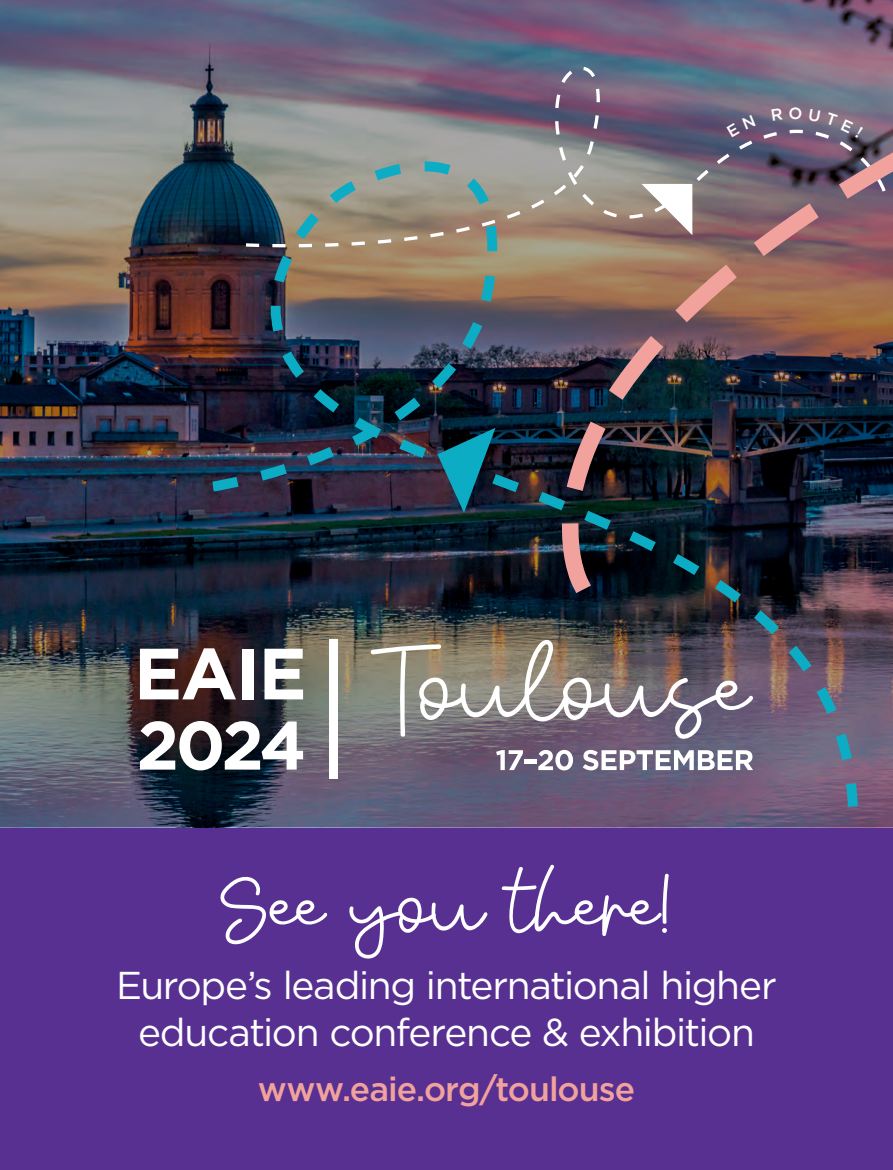
<style>
.page{position:relative;width:893px;height:1170px;background:#fff}
.page>*{position:absolute;margin:0;border:0;box-sizing:border-box;transform-origin:0 0}
.t1{font:84.3px "Flyover";letter-spacing:-.015em;color:#fff}
.t2{font:38.85px/46.5px "Gotham";letter-spacing:-.035em;color:#fff;text-align:center}
.t3{font:500 33.75px "Gotham";letter-spacing:-.03em;color:#f1a29d}
</style>
<div class="page">
<div style="left:0;top:0;width:893px;height:1169px;background:#583092"></div>
<img style="left:0;top:0;width:893px;height:827px">
<img style="left:212px;top:161px;width:646px;height:645px">
<svg style="left:246px;top:67px;width:640px;height:180px;background:#807d84"></svg>
<img style="left:562px;top:150px;width:331px;height:443px">
<svg style="left:641px;top:184px;width:51px;height:51px;background:#c8bbb7"></svg>
<svg style="left:437px;top:427px;width:58px;height:85px;background:#13566a"></svg>
<div style="left:330px;top:639px;width:8px;height:139px;background:#fff"></div>
<svg style="left:140px;top:648px;width:96px;height:51px;background:#9e9190"></svg>
<div style="left:242px;top:648px;width:12px;height:51px;background:#fff"></div>
<svg style="left:264px;top:648px;width:39px;height:51px;background:#c6c7c5"></svg>
<svg style="left:140px;top:721px;width:163px;height:49px;background:#909195"></svg>
<svg style="left:496px;top:750px;width:27px;height:20px"></svg>
<hr style="left:524px;top:759px;width:12px;height:4px;background:#fff">
<svg style="left:538px;top:749px;width:35px;height:21px"></svg>
<svg style="left:583px;top:749px;width:170px;height:21px;background:#b4b1be"></svg>
<svg style="left:371px;top:639px;width:382px;height:100px;background:#8a8181"></svg>
<svg style="left:726px;top:115px;width:30px;height:23px"></svg>
<svg style="left:771px;top:108px;width:12px;height:13px"></svg>
<svg style="left:789px;top:107px;width:13px;height:12px"></svg>
<svg style="left:809px;top:109px;width:54px;height:29px;background:#7e7184"></svg>
<h1 class="t1" style="left:221px;top:860px;width:452px">See you there!</h1>
<p class="t2" style="left:116px;top:961px;width:662px">Europe’s leading international higher education conference &amp; exhibition</p>
<p class="t3" style="left:258px;top:1066px;width:379px">www.eaie.org/toulouse</p>
</div>
